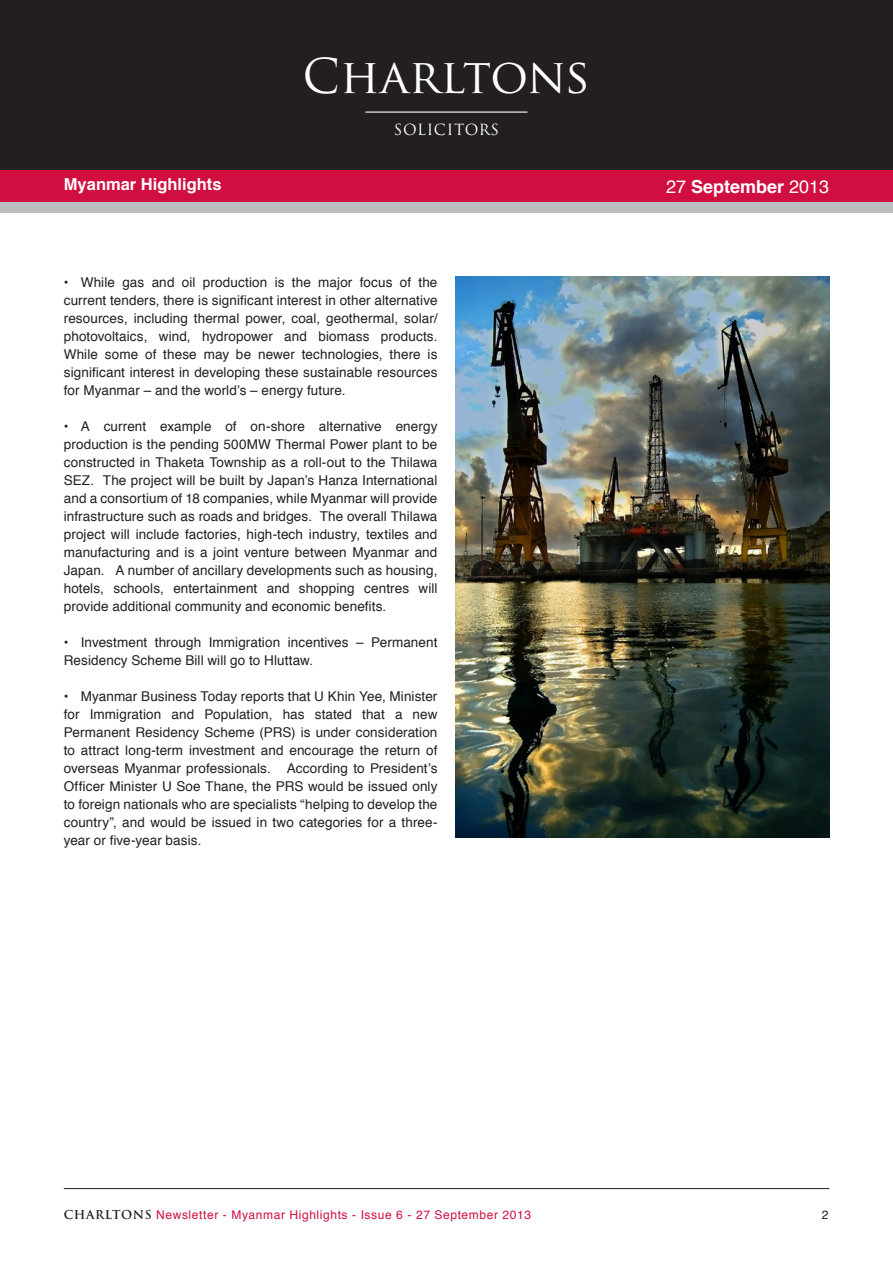
<style>
.page{position:relative;width:893px;height:1263px;background:#fff}
.page>*{position:absolute;margin:0;border:0;box-sizing:border-box;transform-origin:0 0}
.t1{font:46.8px "Trajan Pro";color:#fff}
.t2{font:700 18px "Helvetica";color:#fff}
.t3{font:700 16.5px "Helvetica";color:#fff}
.t4{font:15px "Trajan Pro";letter-spacing:.04em;color:#fff}
.t5{font:13.5px/18px "Helvetica";letter-spacing:.005em;color:#231f20;text-align:justify}
.t6{font:12px "Helvetica";letter-spacing:.05em;color:#d10e40}
.t7{font:12px "Helvetica";color:#231f20}
.s1{font-weight:700}
.s2{font-weight:400}
.s3{font-family:"Trajan Pro";font-weight:700;color:#231f20}
</style>
<div class="page">
<hr style="left:64px;top:1188px;width:765px;height:1px;background:#231f20">
<div style="left:0;top:0;width:893px;height:170px;background:#231f20"></div>
<div style="left:0;top:170px;width:893px;height:32px;background:#d10e40"></div>
<hr style="left:365px;top:112px;width:162px;height:1px;background:#fff">
<div style="left:0;top:202px;width:893px;height:11px;background:#bcbdc0"></div>
<img style="left:455px;top:277px;width:375px;height:561px">
<p class="t3" style="left:64px;top:171px;width:159px">Myanmar Highlights</p>
<h1 class="t1" style="left:303px;top:47px;width:289px">Charltons</h1>
<p class="t4" style="left:394px;top:120px;width:107px">SOLICITORS</p>
<p class="t5" style="left:64px;top:273px;width:375px"><span class="s1">•</span> While gas and oil production is the major focus of the current tenders, there is significant interest in other alternative resources, including thermal power, coal, geothermal, solar/ photovoltaics, wind, hydropower and biomass products.<br>While some of these may be newer technologies, there is significant interest in developing these sustainable resources for Myanmar – and the world’s – energy future.</p>
<p class="t5" style="left:64px;top:417px;width:375px"><span class="s1">•</span> A current example of on-shore alternative energy production is the pending 500MW Thermal Power plant to be constructed in Thaketa Township as a roll-out to the Thilawa SEZ. The project will be built by Japan’s Hanza International and a consortium of 18 companies, while Myanmar will provide infrastructure such as roads and bridges. The overall Thilawa project will include factories, high-tech industry, textiles and manufacturing and is a joint venture between Myanmar and Japan. A number of ancillary developments such as housing, hotels, schools, entertainment and shopping centres will provide additional community and economic benefits.</p>
<p class="t5" style="left:64px;top:633px;width:375px"><span class="s1">•</span> Investment through Immigration incentives – Permanent<br>Residency Scheme Bill will go to Hluttaw.</p>
<p class="t5" style="left:64px;top:687px;width:375px"><span class="s1">•</span> Myanmar Business Today reports that U Khin Yee, Minister for Immigration and Population, has stated that a new Permanent Residency Scheme (PRS) is under consideration to attract long-term investment and encourage the return of overseas Myanmar professionals. According to President’s Officer Minister U Soe Thane, the PRS would be issued only to foreign nationals who are specialists “helping to develop the country”, and would be issued in two categories for a three&shy;year or five-year basis.</p>
<p class="t2" style="left:666px;top:172px;width:165px"><span class="s2">27</span> September <span class="s2">2013</span></p>
<p class="t6" style="left:64px;top:1206px;width:469px"><span class="s3">CHARLTONS</span> Newsletter - Myanmar Highlights - Issue 6 - 27 September 2013</p>
<p class="t7" style="left:822px;top:1206px;width:8px">2</p>
</div>
